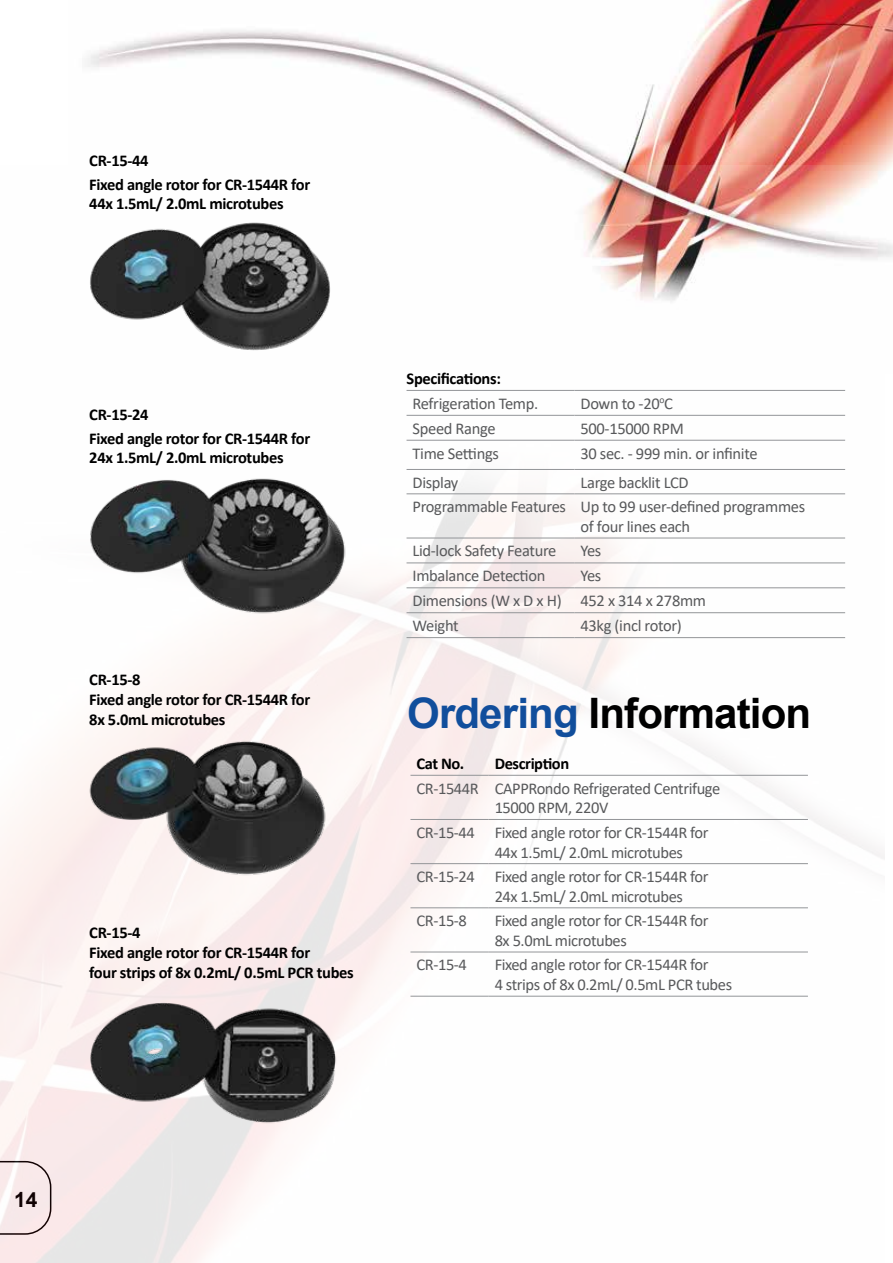
<style>
.page{position:relative;width:893px;height:1263px;background:#fff}
.page>*{position:absolute;margin:0;border:0;box-sizing:border-box;transform-origin:0 0}
.t1{font:700 42px "Arial";letter-spacing:-.02em;color:#000}
.t2{font:700 21px "Arial";color:#000}
.t3{font:16.5px/19.8px "Calibri";letter-spacing:-.025em;color:#58595b}
.t4{font:700 16.5px/19.8px "Calibri";letter-spacing:-.02em;color:#000}
.s1{color:#114e9c}
</style>
<div class="page">
<img style="left:87px;top:0;width:806px;height:257px">
<img style="left:0;top:166px;width:884px;height:1097px">
<hr style="left:410px;top:775px;width:79px;height:1px;background:#939598">
<hr style="left:489px;top:775px;width:319px;height:1px;background:#939598">
<hr style="left:410px;top:819px;width:79px;height:1px;background:#939598">
<hr style="left:489px;top:819px;width:319px;height:1px;background:#939598">
<hr style="left:410px;top:863px;width:79px;height:1px;background:#939598">
<hr style="left:489px;top:863px;width:319px;height:1px;background:#939598">
<hr style="left:410px;top:907px;width:79px;height:1px;background:#939598">
<hr style="left:489px;top:907px;width:319px;height:1px;background:#939598">
<hr style="left:410px;top:952px;width:79px;height:1px;background:#939598">
<hr style="left:489px;top:952px;width:319px;height:1px;background:#939598">
<hr style="left:410px;top:996px;width:79px;height:1px;background:#939598">
<hr style="left:489px;top:996px;width:319px;height:1px;background:#939598">
<img style="left:74px;top:206px;width:271px;height:159px">
<hr style="left:407px;top:390px;width:167px;height:1px;background:#939598">
<hr style="left:574px;top:390px;width:271px;height:1px;background:#939598">
<hr style="left:407px;top:415px;width:167px;height:1px;background:#939598">
<hr style="left:574px;top:415px;width:271px;height:1px;background:#939598">
<hr style="left:407px;top:440px;width:167px;height:1px;background:#939598">
<hr style="left:574px;top:440px;width:271px;height:1px;background:#939598">
<hr style="left:407px;top:469px;width:167px;height:1px;background:#939598">
<hr style="left:574px;top:469px;width:271px;height:1px;background:#939598">
<hr style="left:407px;top:493px;width:167px;height:1px;background:#939598">
<hr style="left:574px;top:493px;width:271px;height:1px;background:#939598">
<hr style="left:407px;top:538px;width:167px;height:1px;background:#939598">
<hr style="left:574px;top:538px;width:271px;height:1px;background:#939598">
<hr style="left:407px;top:562px;width:167px;height:1px;background:#939598">
<hr style="left:574px;top:562px;width:271px;height:1px;background:#939598">
<hr style="left:407px;top:587px;width:167px;height:1px;background:#939598">
<hr style="left:574px;top:587px;width:271px;height:1px;background:#939598">
<hr style="left:407px;top:612px;width:167px;height:1px;background:#939598">
<hr style="left:574px;top:612px;width:271px;height:1px;background:#939598">
<hr style="left:407px;top:637px;width:167px;height:1px;background:#939598">
<hr style="left:574px;top:637px;width:271px;height:1px;background:#939598">
<img style="left:84px;top:468px;width:271px;height:156px">
<img style="left:72px;top:718px;width:270px;height:166px">
<img style="left:77px;top:989px;width:271px;height:146px">
<p class="t4" style="left:89px;top:148px;width:222px;line-height:24px">CR-15-44<br>Fixed angle rotor for CR-1544R for</p>
<p class="t4" style="left:89px;top:194px;width:196px">44x 1.5mL/ 2.0mL microtubes</p>
<p class="t4" style="left:89px;top:402px;width:222px;line-height:24px">CR-15-24<br>Fixed angle rotor for CR-1544R for</p>
<p class="t4" style="left:89px;top:448px;width:196px">24x 1.5mL/ 2.0mL microtubes</p>
<p class="t4" style="left:89px;top:670px;width:222px">CR-15-8<br>Fixed angle rotor for CR-1544R for<br>8x 5.0mL microtubes</p>
<p class="t4" style="left:89px;top:922px;width:266px">CR-15-4<br>Fixed angle rotor for CR-1544R for<br>four strips of 8x 0.2mL/ 0.5mL PCR tubes</p>
<p class="t4" style="left:407px;top:368px;width:96px">Specifications:</p>
<p class="t3" style="left:413px;top:393px;width:127px">Refrigeration Temp.</p>
<p class="t3" style="left:580px;top:393px;width:94px">Down to -20<sup>o</sup>C</p>
<p class="t3" style="left:413px;top:418px;width:85px">Speed Range</p>
<p class="t3" style="left:580px;top:418px;width:105px">500-15000 RPM</p>
<p class="t3" style="left:413px;top:443px;width:88px">Time Settings</p>
<p class="t3" style="left:580px;top:443px;width:179px">30 sec. - 999 min. or infinite</p>
<p class="t3" style="left:413px;top:472px;width:47px">Display</p>
<p class="t3" style="left:413px;top:470px;width:394px;line-height:24.3px;text-indent:168px">Large backlit LCD<br>Programmable Features Up to 99 user-defined programmes</p>
<p class="t3" style="left:580px;top:516px;width:111px">of four lines each</p>
<p class="t3" style="left:413px;top:541px;width:145px">Lid-lock Safety Feature</p>
<p class="t3" style="left:580px;top:541px;width:22px">Yes</p>
<p class="t3" style="left:413px;top:565px;width:134px">Imbalance Detection</p>
<p class="t3" style="left:413px;top:563px;width:295px;line-height:24.9px;text-indent:168px">Yes<br>Dimensions (W x D x H) 452 x 314 x 278mm<br>Weight</p>
<p class="t3" style="left:580px;top:615px;width:103px">43kg (incl rotor)</p>
<h1 class="t1" style="left:407px;top:684px;width:406px"><span class="s1">Ordering</span> Information</h1>
<p class="t4" style="left:416px;top:754px;width:49px">Cat No.</p>
<p class="t4" style="left:495px;top:754px;width:76px">Description</p>
<p class="t3" style="left:495px;top:778px;width:227px;text-indent:-78px">CR-1544R CAPPRondo Refrigerated Centrifuge<br>15000 RPM, 220V</p>
<p class="t3" style="left:495px;top:822px;width:215px;text-indent:-78px">CR-15-44 Fixed angle rotor for CR-1544R for<br>44x 1.5mL/ 2.0mL microtubes</p>
<p class="t3" style="left:495px;top:866px;width:215px;text-indent:-78px">CR-15-24 Fixed angle rotor for CR-1544R for<br>24x 1.5mL/ 2.0mL microtubes</p>
<p class="t3" style="left:416px;top:910px;width:52px">CR-15-8</p>
<p class="t3" style="left:495px;top:910px;width:215px">Fixed angle rotor for CR-1544R for<br>8x 5.0mL microtubes</p>
<p class="t3" style="left:416px;top:954px;width:52px">CR-15-4</p>
<p class="t3" style="left:495px;top:954px;width:239px">Fixed angle rotor for CR-1544R for<br>4 strips of 8x 0.2mL/ 0.5mL PCR tubes</p>
<p class="t2" style="left:14px;top:1184px;width:25px">14</p>
</div>
